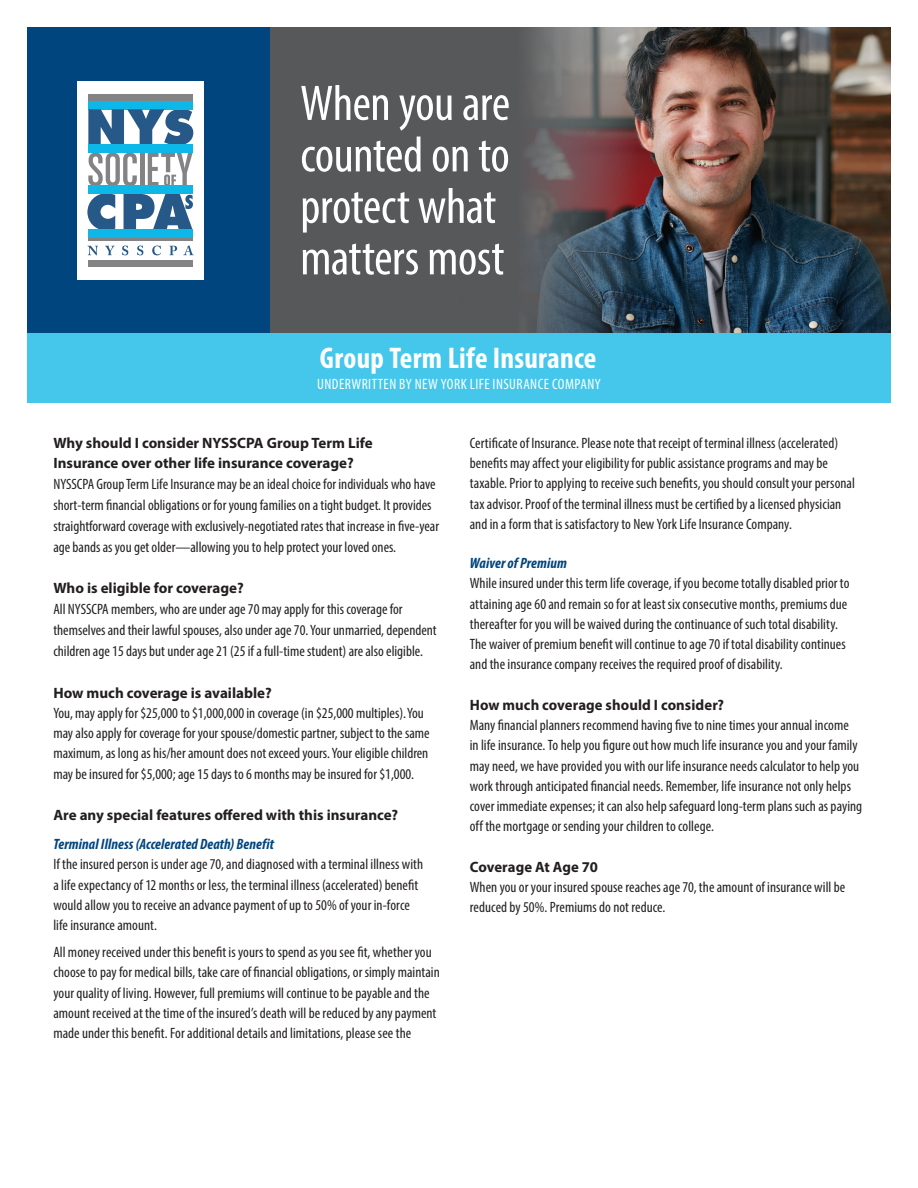
<style>
.page{position:relative;width:918px;height:1188px;background:#fff}
.page>*{position:absolute;margin:0;border:0;box-sizing:border-box;transform-origin:0 0}
.t1{font:condensed 50.4px/51.4px "Myriad Pro";letter-spacing:-.01em;color:#fff}
.BODY{font:700 condensed 30px "Myriad Pro";letter-spacing:.01em;color:#fff}
.BODY_2{font:condensed 15px/20.2px "Myriad Pro";color:#231f20}
.A_HEAD_2{font:700 15px "Myriad Pro";color:#231f20}
.BODY_2-2{font:italic 700 condensed 15px "Myriad Pro";letter-spacing:.01em;color:#01457f}
.BODY-2{font:condensed 15px "Myriad Pro";letter-spacing:.03em;color:#fff}
</style>
<div class="page">
<img style="left:270px;top:27px;width:621px;height:307px">
<div style="left:27px;top:27px;width:243px;height:322px;background:#01457f"></div>
<div style="left:77px;top:81px;width:127px;height:199px;background:#fff"></div>
<svg style="left:87px;top:194px;width:28px;height:36px"></svg>
<svg style="left:124px;top:194px;width:69px;height:36px"></svg>
<div style="left:88px;top:260px;width:105px;height:7px;background:#838386"></div>
<div style="left:88px;top:94px;width:105px;height:7px;background:#838386"></div>
<hr style="left:88px;top:238px;width:105px;height:2px;background:#838386">
<div style="left:88px;top:230px;width:105px;height:8px;background:#0db7e8"></div>
<div style="left:88px;top:101px;width:105px;height:8px;background:#0db7e8"></div>
<svg style="left:88px;top:109px;width:105px;height:36px"></svg>
<svg style="left:88px;top:153px;width:49px;height:33px"></svg>
<hr style="left:140px;top:153px;width:4px;height:33px;background:#838386">
<svg style="left:148px;top:153px;width:45px;height:33px"></svg>
<div style="left:88px;top:145px;width:105px;height:8px;background:#0db7e8"></div>
<div style="left:88px;top:186px;width:105px;height:8px;background:#0db7e8"></div>
<svg style="left:88px;top:246px;width:10px;height:9px"></svg>
<svg style="left:105px;top:246px;width:10px;height:9px"></svg>
<svg style="left:122px;top:246px;width:6px;height:9px"></svg>
<svg style="left:137px;top:246px;width:6px;height:9px"></svg>
<svg style="left:152px;top:246px;width:9px;height:9px"></svg>
<svg style="left:169px;top:246px;width:8px;height:9px"></svg>
<svg style="left:183px;top:245px;width:10px;height:10px"></svg>
<div style="left:27px;top:334px;width:864px;height:69px;background:#45c7ec"></div>
<p class="t1" style="left:300px;top:77px;width:211px">When you are counted on to protect what matters most</p>
<p class="BODY" style="left:320px;top:339px;width:278px">Group Term Life Insurance</p>
<p class="BODY-2" style="left:317px;top:375px;width:285px">UNDERWRITTEN BY NEW YORK LIFE INSURANCE COMPANY</p>
<p class="A_HEAD_2" style="left:53px;top:433px;width:321px">Why should I consider NYSSCPA Group Term Life</p>
<p class="A_HEAD_2" style="left:53px;top:453px;width:302px">Insurance over other life insurance coverage?</p>
<p class="BODY_2" style="left:53px;top:473px;width:387px;line-height:21px">NYSSCPA Group Term Life Insurance may be an ideal choice for individuals who have short-term financial obligations or for young families on a tight budget. It provides straightforward coverage with exclusively-negotiated rates that increase in five-year age bands as you get older—allowing you to help protect your loved ones.</p>
<p class="A_HEAD_2" style="left:53px;top:578px;width:192px">Who is eligible for coverage?</p>
<p class="BODY_2" style="left:53px;top:599px;width:385px;line-height:21px">All NYSSCPA members, who are under age 70 may apply for this coverage for themselves and their lawful spouses, also under age 70. Your unmarried, dependent children age 15 days but under age 21 (25 if a full-time student) are also eligible.</p>
<p class="A_HEAD_2" style="left:53px;top:683px;width:220px">How much coverage is available?</p>
<p class="BODY_2" style="left:53px;top:702px;width:378px">You, may apply for $25,000 to $1,000,000 in coverage (in $25,000 multiples).You may also apply for coverage for your spouse/domestic partner, subject to the same maximum, as long as his/her amount does not exceed yours. Your eligible children may be insured for $5,000; age 15 days to 6 months may be insured for $1,000.</p>
<p class="A_HEAD_2" style="left:53px;top:806px;width:346px">Are any special features offered with this insurance?</p>
<p class="BODY_2-2" style="left:53px;top:835px;width:222px">Terminal Illness (Accelerated Death) Benefit</p>
<p class="BODY_2" style="left:53px;top:854px;width:371px">If the insured person is under age 70, and diagnosed with a terminal illness with a life expectancy of 12 months or less, the terminal illness (accelerated) benefit would allow you to receive an advance payment of up to 50% of your in-force life insurance amount.</p>
<p class="BODY_2" style="left:53px;top:942px;width:388px">All money received under this benefit is yours to spend as you see fit, whether you choose to pay for medical bills, take care of financial obligations, or simply maintain your quality of living. However, full premiums will continue to be payable and the amount received at the time of the insured’s death will be reduced by any payment made under this benefit. For additional details and limitations, please see the</p>
<p class="BODY_2" style="left:470px;top:432px;width:387px">Certificate of Insurance. Please note that receipt of terminal illness (accelerated) benefits may affect your eligibility for public assistance programs and may be taxable. Prior to applying to receive such benefits, you should consult your personal tax advisor. Proof of the terminal illness must be certified by a licensed physician and in a form that is satisfactory to New York Life Insurance Company.</p>
<p class="BODY_2-2" style="left:470px;top:554px;width:99px">Waiver of Premium</p>
<p class="BODY_2" style="left:470px;top:573px;width:381px">While insured under this term life coverage, if you become totally disabled prior to attaining age 60 and remain so for at least six consecutive months, premiums due thereafter for you will be waived during the continuance of such total disability.<br>The waiver of premium benefit will continue to age 70 if total disability continues and the insurance company receives the required proof of disability.</p>
<p class="A_HEAD_2" style="left:470px;top:695px;width:256px">How much coverage should I consider?</p>
<p class="BODY_2" style="left:470px;top:715px;width:394px">Many financial planners recommend having five to nine times your annual income<br>in life insurance. To help you figure out how much life insurance you and your family may need, we have provided you with our life insurance needs calculator to help you work through anticipated financial needs. Remember, life insurance not only helps cover immediate expenses; it can also help safeguard long-term plans such as paying off the mortgage or sending your children to college.</p>
<p class="A_HEAD_2" style="left:470px;top:857px;width:130px">Coverage At Age 70</p>
<p class="BODY_2" style="left:470px;top:877px;width:377px">When you or your insured spouse reaches age 70, the amount of insurance will be reduced by 50%. Premiums do not reduce.</p>
</div>
